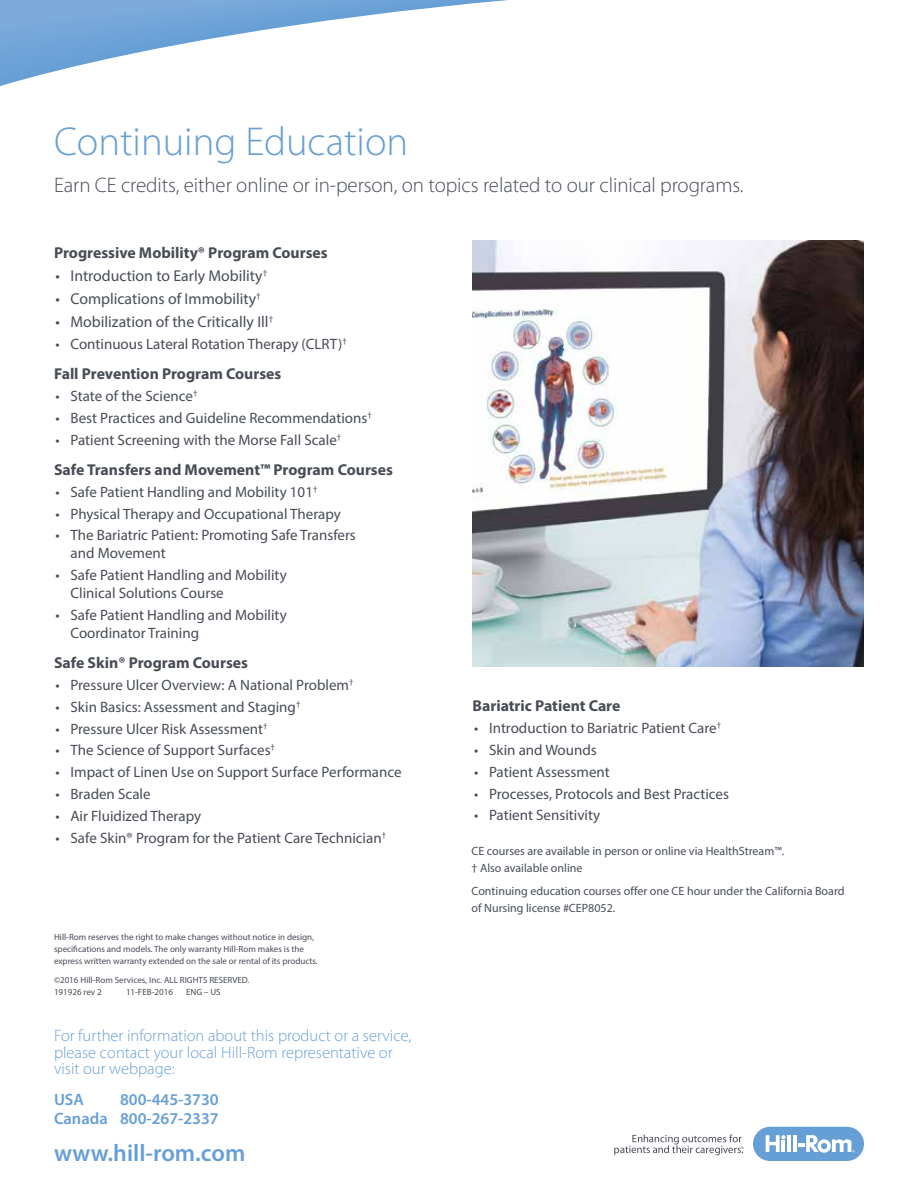
<style>
.page{position:relative;width:918px;height:1188px;background:#fff}
.page>*{position:absolute;margin:0;border:0;box-sizing:border-box;transform-origin:0 0}
.t1{font:300 40.5px "Myriad Pro";color:#669fd5}
.t2{font:600 24px "Myriad Pro";color:#669fd5}
.t3{font:300 21px "Myriad Pro";letter-spacing:-.005em;color:#474c55}
.t4{font:300 16.5px/16.5px "Myriad Pro";color:#669fd5}
.t5{font:600 16.5px/18px "Myriad Pro";color:#669fd5;text-align:right}
.t6{font:700 15.75px "Myriad Pro";color:#474c55}
.t7{font:15.75px "Myriad Pro";color:#474c55}
.t8{font:15px/18px "Myriad Pro";color:#474c55}
.t9{font:12px/16.5px "Myriad Pro";color:#474c55}
.t10{font:9px/12px "Myriad Pro";color:#474c55}
</style>
<div class="page">
<div style="left:753px;top:1127px;width:111px;height:34px;background:#669fd5;border-radius:17px"></div>
<hr style="left:787px;top:1135px;width:4px;height:17px;background:#fff">
<hr style="left:793px;top:1135px;width:4px;height:17px;background:#fff">
<svg style="left:766px;top:1135px;width:20px;height:17px"></svg>
<svg style="left:798px;top:1135px;width:57px;height:18px"></svg>
<svg style="left:614px;top:1134px;width:129px;height:21px"></svg>
<img style="left:472px;top:241px;width:392px;height:425px">
<svg style="left:0;top:0;width:508px;height:72px"></svg>
<h1 class="t1" style="left:54px;top:117px;width:356px">Continuing Education</h1>
<h3 class="t3" style="left:54px;top:173px;width:691px">Earn CE credits, either online or in-person, on topics related to our clinical programs.</h3>
<p class="t6" style="left:54px;top:242px;width:275px">Progressive Mobility® Program Courses</p>
<p class="t7" style="left:55px;top:266px;width:213px">• Introduction to Early Mobility<sup>†</sup></p>
<p class="t7" style="left:56px;top:289px;width:207px">• Complications of Immobility<sup>†</sup></p>
<p class="t7" style="left:56px;top:312px;width:219px">• Mobilization of the Critically Ill<sup>†</sup></p>
<p class="t8" style="left:56px;top:335px;width:293px">• Continuous Lateral Rotation Therapy (CLRT)<sup>†</sup></p>
<p class="t6" style="left:54px;top:364px;width:229px">Fall Prevention Program Courses</p>
<p class="t8" style="left:56px;top:387px;width:143px">• State of the Science<sup>†</sup></p>
<p class="t8" style="left:56px;top:409px;width:318px">• Best Practices and Guideline Recommendations<sup>†</sup></p>
<p class="t8" style="left:56px;top:431px;width:287px">• Patient Screening with the Morse Fall Scale<sup>†</sup></p>
<p class="t6" style="left:54px;top:459px;width:340px">Safe Transfers and Movement™ Program Courses</p>
<p class="t8" style="left:56px;top:483px;width:263px">• Safe Patient Handling and Mobility 101<sup>†</sup></p>
<p class="t8" style="left:56px;top:504px;width:287px">• Physical Therapy and Occupational Therapy</p>
<p class="t8" style="left:70px;top:526px;width:287px;text-indent:-15px">• The Bariatric Patient: Promoting Safe Transfers and Movement</p>
<p class="t8" style="left:70px;top:566px;width:218px;text-indent:-15px">• Safe Patient Handling and Mobility<br>Clinical Solutions Course</p>
<p class="t8" style="left:70px;top:606px;width:218px;text-indent:-15px">• Safe Patient Handling and Mobility<br>Coordinator Training</p>
<p class="t6" style="left:54px;top:653px;width:196px">Safe Skin® Program Courses</p>
<p class="t8" style="left:56px;top:676px;width:299px">• Pressure Ulcer Overview: A National Problem<sup>†</sup></p>
<p class="t8" style="left:56px;top:698px;width:246px">• Skin Basics: Assessment and Staging<sup>†</sup></p>
<p class="t8" style="left:56px;top:719px;width:213px">• Pressure Ulcer Risk Assessment<sup>†</sup></p>
<p class="t8" style="left:56px;top:741px;width:221px">• The Science of Support Surfaces<sup>†</sup></p>
<p class="t8" style="left:56px;top:763px;width:348px">• Impact of Linen Use on Support Surface Performance</p>
<p class="t8" style="left:56px;top:785px;width:97px">• Braden Scale</p>
<p class="t8" style="left:56px;top:806px;width:147px">• Air Fluidized Therapy</p>
<p class="t8" style="left:56px;top:828px;width:332px">• Safe Skin® Program for the Patient Care Technician<sup>†</sup></p>
<p class="t10" style="left:54px;top:931px;width:265px">Hill-Rom reserves the right to make changes without notice in design, specifications and models. The only warranty Hill-Rom makes is the express written warranty extended on the sale or rental of its products.</p>
<p class="t10" style="left:54px;top:974px;width:197px">©2016 Hill-Rom Services, Inc. ALL RIGHTS RESERVED.<br>191926 rev 2</p>
<p class="t10" style="left:126px;top:986px;width:48px">11-FEB-2016</p>
<p class="t10" style="left:186px;top:986px;width:36px">ENG – US</p>
<p class="t4" style="left:54px;top:1027px;width:359px">For further information about this product or a service, please contact your local Hill-Rom representative or visit our webpage:</p>
<p class="t5" style="left:54px;top:1091px;width:32px">USA</p>
<p class="t5" style="left:54px;top:1091px;width:166px">800-445-3730<br>Canada 800-267-2337</p>
<h2 class="t2" style="left:54px;top:1140px;width:193px">www.hill-rom.com</h2>
<p class="t6" style="left:472px;top:696px;width:150px">Bariatric Patient Care</p>
<p class="t8" style="left:474px;top:719px;width:249px">• Introduction to Bariatric Patient Care<sup>†</sup></p>
<p class="t8" style="left:474px;top:741px;width:124px">• Skin and Wounds</p>
<p class="t8" style="left:474px;top:762px;width:137px">• Patient Assessment</p>
<p class="t8" style="left:474px;top:784px;width:256px">• Processes, Protocols and Best Practices</p>
<p class="t8" style="left:474px;top:806px;width:128px">• Patient Sensitivity</p>
<p class="t9" style="left:472px;top:843px;width:314px">CE courses are available in person or online via HealthStream™. † Also available online</p>
<p class="t9" style="left:472px;top:883px;width:375px">Continuing education courses offer one CE hour under the California Board of Nursing license #CEP8052.</p>
</div>
